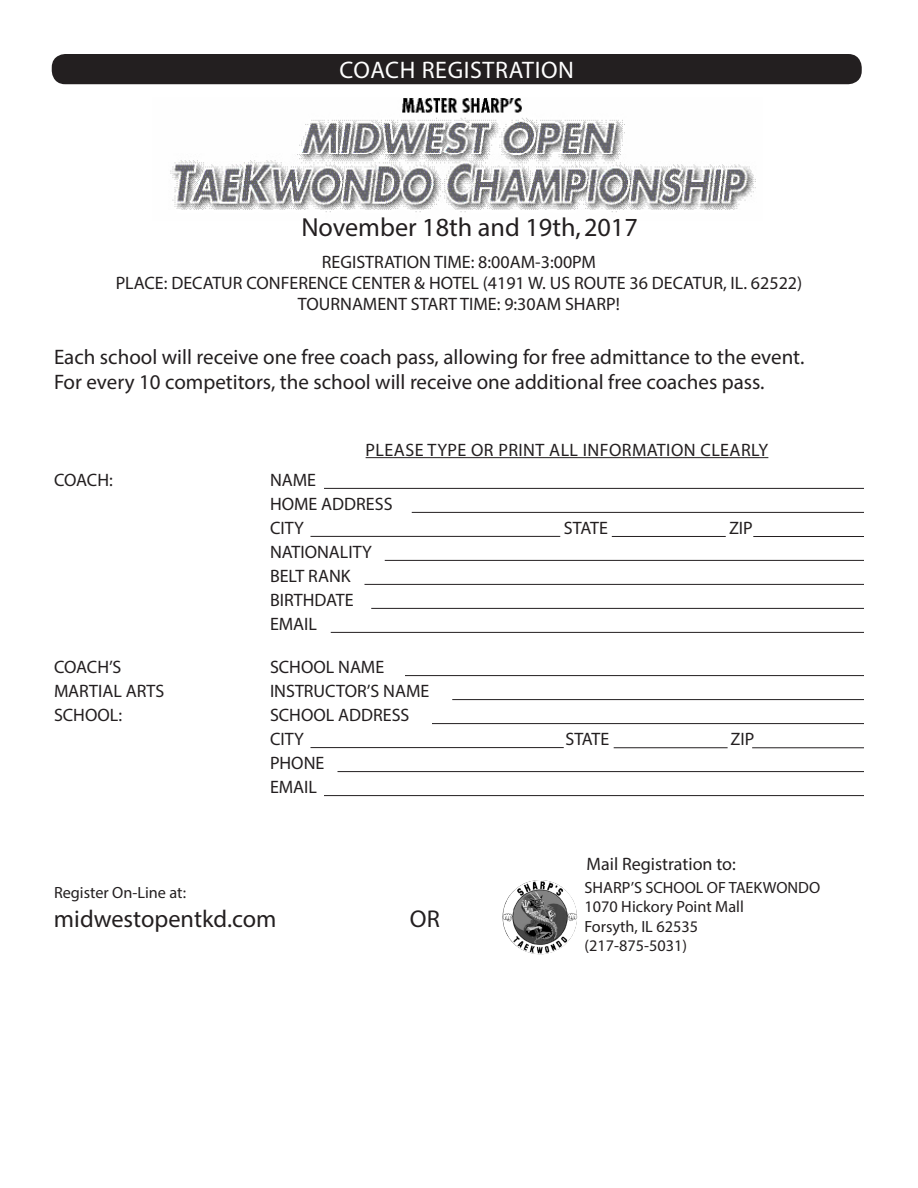
<style>
.page{position:relative;width:918px;height:1188px;background:#fff}
.page>*{position:absolute;margin:0;border:0;box-sizing:border-box;transform-origin:0 0}
.t1{font:26.25px "Myriad Pro";color:#231f20}
.t2{font:24.3px "Myriad Pro";color:#231f20}
.t3{font:24px "Myriad Pro";letter-spacing:.025em;color:#fff}
.t4{font:21px/25.2px "Myriad Pro";color:#231f20}
.t5{font:18px "Myriad Pro";color:#231f20}
.t6{font:18px "Myriad Pro";letter-spacing:.025em;color:#231f20}
.t7{font:16.2px "Myriad Pro";color:#231f20}
</style>
<div class="page">
<hr style="left:366px;top:457px;width:402px;height:1px;background:#231f20">
<hr style="left:324px;top:488px;width:540px;height:1px;background:#231f20">
<hr style="left:412px;top:512px;width:452px;height:1px;background:#231f20">
<hr style="left:310px;top:536px;width:250px;height:1px;background:#231f20">
<hr style="left:385px;top:560px;width:479px;height:1px;background:#231f20">
<hr style="left:364px;top:584px;width:500px;height:1px;background:#231f20">
<hr style="left:371px;top:608px;width:493px;height:1px;background:#231f20">
<hr style="left:331px;top:632px;width:533px;height:1px;background:#231f20">
<hr style="left:405px;top:675px;width:459px;height:1px;background:#231f20">
<hr style="left:452px;top:699px;width:412px;height:1px;background:#231f20">
<hr style="left:432px;top:723px;width:432px;height:1px;background:#231f20">
<hr style="left:310px;top:747px;width:254px;height:1px;background:#231f20">
<hr style="left:338px;top:771px;width:526px;height:1px;background:#231f20">
<hr style="left:324px;top:795px;width:540px;height:1px;background:#231f20">
<img style="left:170px;top:98px;width:586px;height:114px">
<img style="left:502px;top:880px;width:75px;height:74px">
<hr style="left:612px;top:536px;width:114px;height:1px;background:#231f20">
<hr style="left:753px;top:536px;width:111px;height:1px;background:#231f20">
<div style="left:52px;top:54px;width:810px;height:30px;background:#231f20;border-radius:14px"></div>
<hr style="left:614px;top:747px;width:114px;height:1px;background:#231f20">
<hr style="left:752px;top:747px;width:112px;height:1px;background:#231f20">
<p class="t3" style="left:340px;top:55px;width:236px">COACH REGISTRATION</p>
<h1 class="t1" style="left:301px;top:211px;width:338px">November 18th and 19th,2017</h1>
<p class="t5" style="left:322px;top:251px;width:276px">REGISTRATION TIME: 8:00AM-3:00PM</p>
<p class="t5" style="left:116px;top:272px;width:688px">PLACE: DECATUR CONFERENCE CENTER &amp; HOTEL (4191 W. US ROUTE 36 DECATUR, IL. 62522)</p>
<p class="t5" style="left:298px;top:293px;width:324px">TOURNAMENT START TIME: 9:30AM SHARP!</p>
<p class="t4" style="left:54px;top:344px;width:752px">Each school will receive one free coach pass, allowing for free admittance to the event.<br>For every 10 competitors, the school will receive one additional free coaches pass.</p>
<p class="t6" style="left:366px;top:439px;width:404px">PLEASE TYPE OR PRINT ALL INFORMATION CLEARLY</p>
<p class="t5" style="left:54px;top:469px;width:60px">COACH:</p>
<p class="t5" style="left:270px;top:469px;width:48px">NAME</p>
<p class="t5" style="left:270px;top:493px;width:124px">HOME ADDRESS</p>
<p class="t5" style="left:270px;top:517px;width:35px">CITY</p>
<p class="t5" style="left:564px;top:517px;width:45px">STATE</p>
<p class="t5" style="left:729px;top:517px;width:25px">ZIP</p>
<p class="t5" style="left:270px;top:541px;width:103px">NATIONALITY</p>
<p class="t5" style="left:270px;top:565px;width:82px">BELT RANK</p>
<p class="t5" style="left:270px;top:589px;width:85px">BIRTHDATE</p>
<p class="t5" style="left:270px;top:613px;width:48px">EMAIL</p>
<p class="t5" style="left:54px;top:656px;width:69px">COACH’S</p>
<p class="t5" style="left:270px;top:656px;width:116px">SCHOOL NAME</p>
<p class="t5" style="left:54px;top:680px;width:112px">MARTIAL ARTS</p>
<p class="t5" style="left:270px;top:680px;width:161px">INSTRUCTOR’S NAME</p>
<p class="t5" style="left:54px;top:704px;width:70px">SCHOOL:</p>
<p class="t5" style="left:270px;top:704px;width:141px">SCHOOL ADDRESS</p>
<p class="t5" style="left:270px;top:728px;width:35px">CITY</p>
<p class="t5" style="left:566px;top:728px;width:45px">STATE</p>
<p class="t5" style="left:731px;top:728px;width:25px">ZIP</p>
<p class="t5" style="left:270px;top:752px;width:56px">PHONE</p>
<p class="t5" style="left:270px;top:776px;width:48px">EMAIL</p>
<p class="t7" style="left:54px;top:883px;width:134px">Register On-Line at:</p>
<p class="t2" style="left:54px;top:904px;width:224px">midwestopentkd.com</p>
<p class="t2" style="left:410px;top:904px;width:31px">OR</p>
<p class="t5" style="left:587px;top:852px;width:151px">Mail Registration to:</p>
<p class="t7" style="left:585px;top:878px;width:237px">SHARP’S SCHOOL OF TAEKWONDO</p>
<p class="t7" style="left:585px;top:897px;width:161px">1070 Hickory Point Mall</p>
<p class="t7" style="left:585px;top:917px;width:115px">Forsyth, IL 62535</p>
<p class="t7" style="left:585px;top:936px;width:104px">(217-875-5031)</p>
</div>
